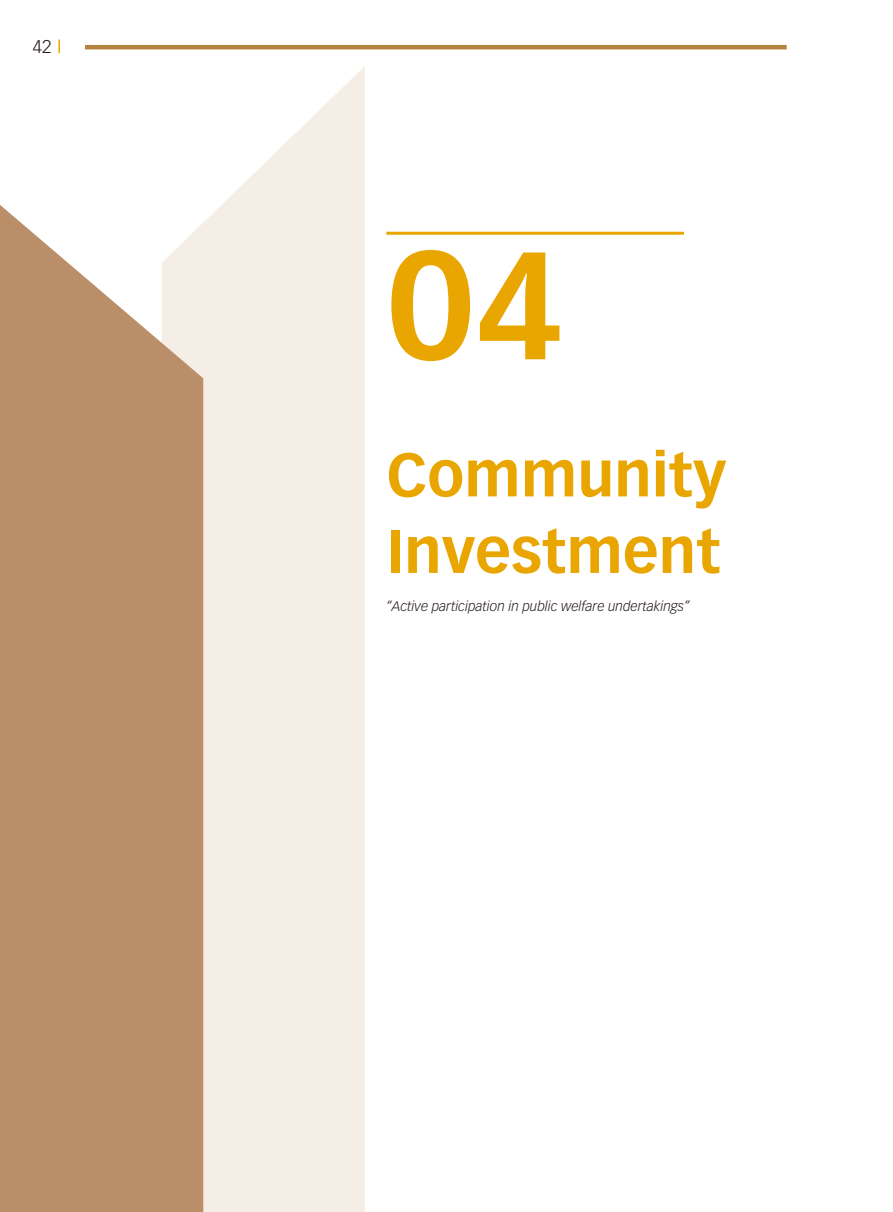
<style>
.page{position:relative;width:893px;height:1212px;background:#fff}
.page>*{position:absolute;margin:0;border:0;box-sizing:border-box;transform-origin:0 0}
.t1{font:700 150px "Vectora LT Std";color:#eaa600}
.t2{font:700 60px/76.5px "Vectora LT Std";color:#eaa600}
.t3{font:300 18px "Vectora LT Std";color:#231916}
.t4{font:italic 300 13.5px "Vectora LT Std";color:#231916}
</style>
<div class="page">
<hr style="left:85px;top:45px;width:702px;height:4px;background:#b4823e">
<svg style="left:58px;top:40px;width:2px;height:13px"></svg>
<svg style="left:203px;top:66px;width:162px;height:1146px;background:#f5eee7"></svg>
<svg style="left:0;top:205px;width:203px;height:1007px;background:#bf9674"></svg>
<hr style="left:386px;top:232px;width:298px;height:3px;background:#eaa600">
<h3 class="t3" style="left:33px;top:36px;width:20px">42</h3>
<h1 class="t1" style="left:386px;top:215px;width:179px">04</h1>
<h2 class="t2" style="left:386px;top:437px;width:342px">Community<br>Investment</h2>
<p class="t4" style="left:386px;top:598px;width:305px">“Active participation in public welfare undertakings”</p>
</div>
